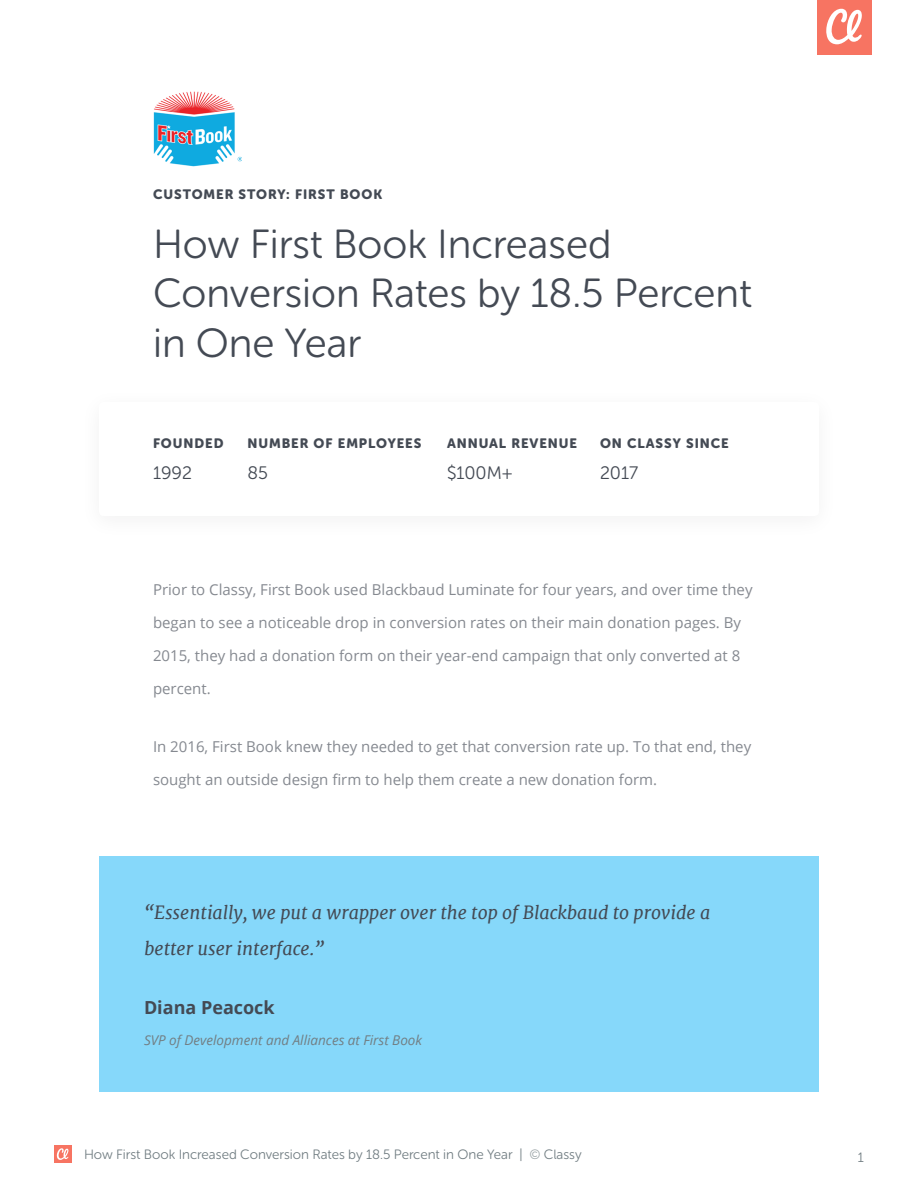
<style>
.page{position:relative;width:918px;height:1188px;background:#fff}
.page>*{position:absolute;margin:0;border:0;box-sizing:border-box;transform-origin:0 0}
.t1{font:40.5px/49.5px "Museo Sans Rounded 300";color:#444a54}
.t2{font:italic 18px/36px "Merriweather";color:#444a54}
.t3{font:18px "Museo Sans Rounded 300";color:#444a54}
.t4{font:700 18px "Open Sans";color:#444a54}
.t5{font:15px "Open Sans";color:#858990}
.t6{font:13.5px "Museo Sans Rounded 900";letter-spacing:.07em;color:#444a54}
.t7{font:13.5px "Museo Sans Rounded 300";color:#727e83}
.t8{font:italic 13.5px "Open Sans";color:#727e83}
.s1{color:#9ca5a8}
</style>
<div class="page">
<div style="left:818px;top:0;width:54px;height:54px;background:#f77462"></div>
<svg style="left:826px;top:9px;width:36px;height:35px"></svg>
<img style="left:154px;top:91px;width:87px;height:75px">
<div style="left:54px;top:1145px;width:18px;height:18px;background:#f77462"></div>
<svg style="left:57px;top:1148px;width:12px;height:12px"></svg>
<div style="left:99px;top:856px;width:720px;height:236px;background:#86d8fa"></div>
<p class="t6" style="left:153px;top:187px;width:231px">CUSTOMER STORY: FIRST BOOK</p>
<h1 class="t1" style="left:153px;top:219px;width:601px">How First Book Increased<br>Conversion Rates by 18.5 Percent in One Year</h1>
<p class="t6" style="left:153px;top:436px;width:72px">FOUNDED</p>
<p class="t3" style="left:153px;top:463px;width:41px">1992</p>
<p class="t6" style="left:248px;top:436px;width:175px">NUMBER OF EMPLOYEES</p>
<p class="t3" style="left:248px;top:463px;width:22px">85</p>
<p class="t6" style="left:447px;top:436px;width:132px">ANNUAL REVENUE</p>
<p class="t3" style="left:447px;top:463px;width:67px">$100M+</p>
<p class="t6" style="left:600px;top:436px;width:130px">ON CLASSY SINCE</p>
<p class="t3" style="left:600px;top:463px;width:40px">2017</p>
<p class="t5" style="left:153px;top:579px;width:601px">Prior to Classy, First Book used Blackbaud Luminate for four years, and over time they</p>
<p class="t5" style="left:153px;top:612px;width:590px">began to see a noticeable drop in conversion rates on their main donation pages. By</p>
<p class="t5" style="left:153px;top:645px;width:589px">2015, they had a donation form on their year-end campaign that only converted at 8</p>
<p class="t5" style="left:153px;top:678px;width:59px">percent.</p>
<p class="t5" style="left:153px;top:737px;width:600px">In 2016, First Book knew they needed to get that conversion rate up. To that end, they</p>
<p class="t5" style="left:153px;top:770px;width:506px">sought an outside design firm to help them create a new donation form.</p>
<p class="t2" style="left:144px;top:895px;width:568px">“Essentially, we put a wrapper over the top of Blackbaud to provide a better user interface.”</p>
<p class="t4" style="left:144px;top:994px;width:132px">Diana Peacock</p>
<p class="t8" style="left:144px;top:1031px;width:280px">SVP of Development and Alliances at First Book</p>
<p class="t7" style="left:84px;top:1147px;width:499px">How First Book Increased Conversion Rates by 18.5 Percent in One Year | <span class="s1">©</span> Classy</p>
<p class="t7" style="left:858px;top:1150px;width:8px">1</p>
</div>
